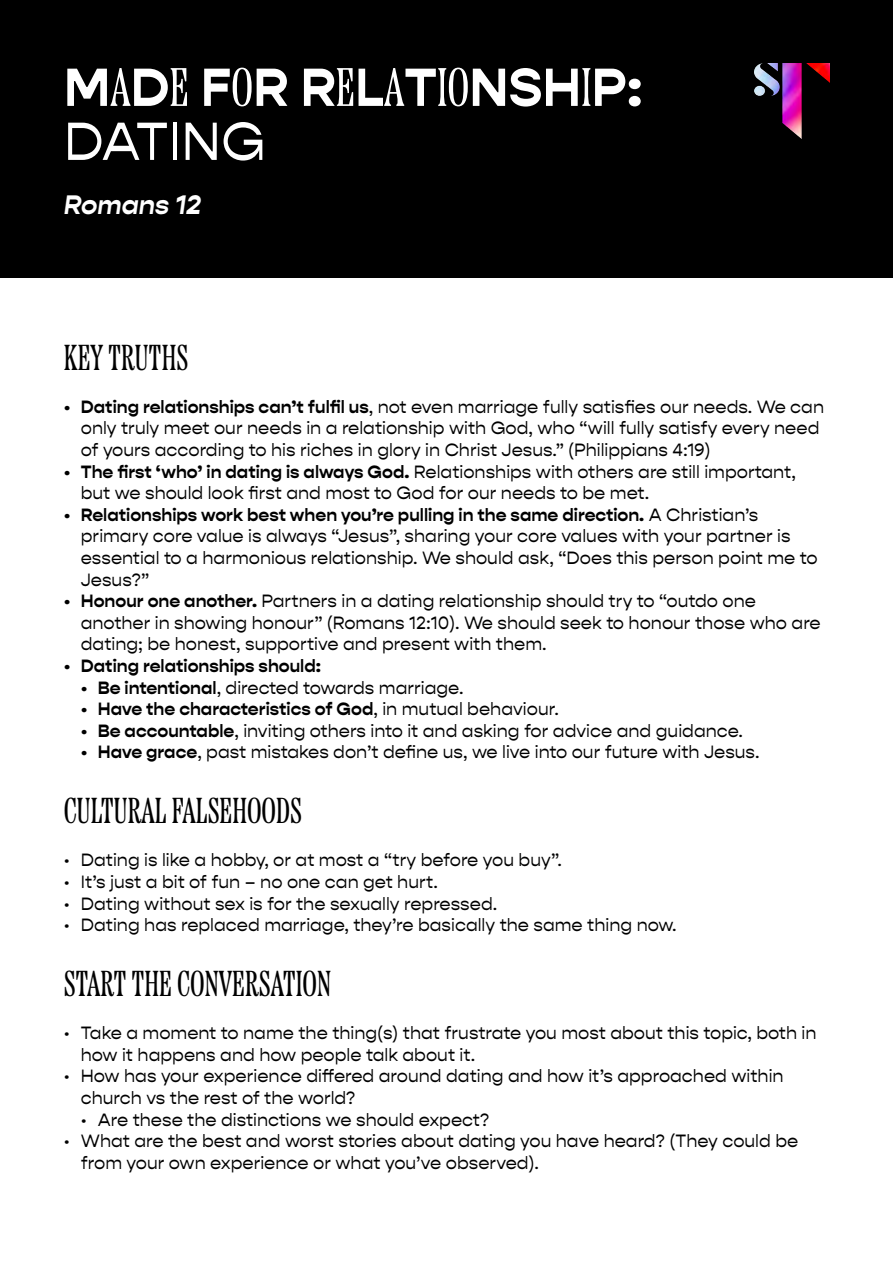
<style>
.page{position:relative;width:893px;height:1263px;background:#fff}
.page>*{position:absolute;margin:0;border:0;box-sizing:border-box;transform-origin:0 0}
.t1{font:700 54px/54px "Gopher";color:#fff}
.t2{font:36px "Etna X Condensed";color:#000}
.t3{font:italic 700 27px "Gopher";color:#fff}
.t4{font:18px/21.6px "Gopher";color:#000}
.t5{font:700 18px "Gopher";color:#000}
.s1{font-family:"Etna X Condensed";font-weight:400}
.s2{font-weight:400}
.s3{font-weight:700}
</style>
<div class="page">
<div style="left:0;top:0;width:893px;height:278px;background:#000"></div>
<img style="left:754px;top:64px;width:75px;height:75px">
<h1 class="t1" style="left:64px;top:61px;width:580px">M<span class="s1">A</span>D<span class="s1">E</span> F<span class="s1">O</span>R R<span class="s1">E</span>L<span class="s1">A</span>T<span class="s1">IO</span>NSH<span class="s1">I</span>P:<br><span class="s2">DATING</span></h1>
<h3 class="t3" style="left:64px;top:188px;width:139px">Romans 12</h3>
<h2 class="t2" style="left:64px;top:329px;width:126px">KEY TRUTHS</h2>
<p class="t4" style="left:81px;top:396px;width:745px;text-indent:-17px"><span class="s3">• Dating relationships can’t fulfil us</span>, not even marriage fully satisfies our needs. We can only truly meet our needs in a relationship with God, who “will fully satisfy every need of yours according to his riches in glory in Christ Jesus.” (Philippians 4:19)</p>
<p class="t4" style="left:81px;top:461px;width:717px;text-indent:-17px"><span class="s3">• The first ‘who’ in dating is always God.</span> Relationships with others are still important, but we should look first and most to God for our needs to be met.</p>
<p class="t4" style="left:81px;top:504px;width:738px;text-indent:-17px"><span class="s3">• Relationships work best when you’re pulling in the same direction.</span> A Christian’s primary core value is always “Jesus”, sharing your core values with your partner is essential to a harmonious relationship. We should ask, “Does this person point me to Jesus?”</p>
<p class="t4" style="left:81px;top:590px;width:741px;text-indent:-17px"><span class="s3">• Honour one another.</span> Partners in a dating relationship should try to “outdo one another in showing honour” (Romans 12:10). We should seek to honour those who are dating; be honest, supportive and present with them.</p>
<p class="t5" style="left:64px;top:655px;width:259px">• Dating relationships should:</p>
<p class="t4" style="left:81px;top:677px;width:384px"><span class="s3">• Be intentional</span>, directed towards marriage.</p>
<p class="t5" style="left:81px;top:698px;width:480px">• Have the characteristics of God<span class="s2">, in mutual behaviour.</span></p>
<p class="t4" style="left:81px;top:720px;width:664px"><span class="s3">• Be accountable</span>, inviting others into it and asking for advice and guidance.</p>
<p class="t4" style="left:81px;top:742px;width:680px"><span class="s3">• Have grace</span>, past mistakes don’t define us, we live into our future with Jesus.</p>
<h2 class="t2" style="left:64px;top:783px;width:240px">CULTURAL FALSEHOODS</h2>
<p class="t4" style="left:64px;top:850px;width:500px">• Dating is like a hobby, or at most a “try before you buy”.</p>
<p class="t4" style="left:64px;top:871px;width:376px">• It’s just a bit of fun – no one can get hurt.</p>
<p class="t4" style="left:64px;top:893px;width:435px">• Dating without sex is for the sexually repressed.</p>
<p class="t4" style="left:64px;top:914px;width:614px">• Dating has replaced marriage, they’re basically the same thing now.</p>
<h2 class="t2" style="left:64px;top:955px;width:269px">START THE CONVERSATION</h2>
<p class="t4" style="left:81px;top:1022px;width:737px;text-indent:-17px">• Take a moment to name the thing(s) that frustrate you most about this topic, both in how it happens and how people talk about it.</p>
<p class="t4" style="left:81px;top:1066px;width:704px;text-indent:-17px">• How has your experience differed around dating and how it’s approached within church vs the rest of the world?</p>
<p class="t4" style="left:81px;top:1109px;width:410px">• Are these the distinctions we should expect?</p>
<p class="t4" style="left:81px;top:1130px;width:719px;text-indent:-17px">• What are the best and worst stories about dating you have heard? (They could be from your own experience or what you’ve observed).</p>
</div>
